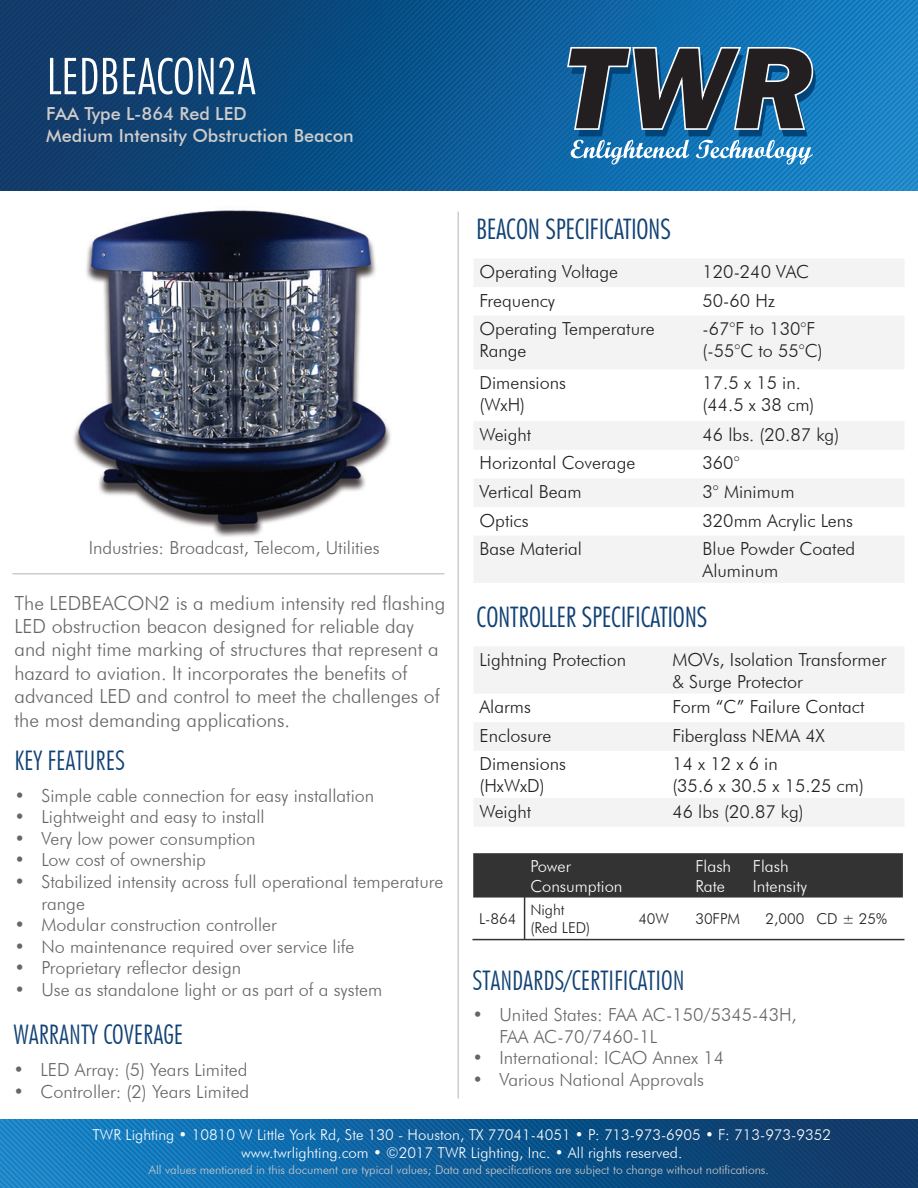
<style>
.page{position:relative;width:918px;height:1188px;background:#fff}
.page>*{position:absolute;margin:0;border:0;box-sizing:border-box;transform-origin:0 0}
.t1{font:300 condensed 51px "Futura BT";color:#fff}
.t2{font:300 condensed 27px "Futura BT";color:#124275}
.t3{font:300 condensed 27px "Futura";color:#124275}
.t4{font:300 19.5px/23.4px "Futura BT";color:#656666}
.t5{font:300 18px/21.6px "Futura BT";color:#656666}
.t6{font:300 18px/21.6px "Futura BT";color:#231f20}
.t7{font:500 18px/21.6px "Futura BT";color:#ceccca}
.t8{font:300 16.5px/19.8px "Futura BT";color:#fff}
.t9{font:300 15px/18px "Futura BT";color:#fff;text-align:center}
.t10{font:300 15px/18px "Futura BT";color:#231f20}
.t11{font:300 12px "Futura BT";color:#ceccca}
</style>
<div class="page">
<img style="left:0;top:1119px;width:918px;height:69px">
<img style="left:0;top:0;width:918px;height:190px">
<svg style="left:566px;top:46px;width:250px;height:119px;background:#346080"></svg>
<svg style="left:474px;top:259px;width:430px;height:324px;fill:#f3f3f3"></svg>
<div style="left:473px;top:853px;width:430px;height:45px;background:#323332"></div>
<hr style="left:524px;top:897px;width:1px;height:42px;background:#323332">
<hr style="left:472px;top:939px;width:432px;height:1px;background:#323332">
<hr style="left:12px;top:573px;width:432px;height:1px;background:#ceccca">
<hr style="left:458px;top:212px;width:1px;height:887px;background:#ceccca">
<svg style="left:474px;top:647px;width:430px;height:179px;fill:#f3f3f3"></svg>
<img style="left:73px;top:210px;width:318px;height:327px">
<h1 class="t1" style="left:46px;top:45px;width:211px">LEDBEACON2A</h1>
<p class="t7" style="left:46px;top:103px;width:309px">FAA Type L-864 Red LED<br>Medium Intensity Obstruction Beacon</p>
<p class="t5" style="left:89px;top:537px;width:292px">Industries: Broadcast, Telecom, Utilities</p>
<p class="t4" style="left:14px;top:591px;width:432px">The LEDBEACON2 is a medium intensity red flashing LED obstruction beacon designed for reliable day and night time marking of structures that represent a hazard to aviation. It incorporates the benefits of advanced LED and control to meet the challenges of the most demanding applications.</p>
<h2 class="t2" style="left:14px;top:744px;width:112px">KEY FEATURES</h2>
<p class="t5" style="left:14px;top:784px;width:361px">• Simple cable connection for easy installation</p>
<p class="t5" style="left:14px;top:806px;width:252px">• Lightweight and easy to install</p>
<p class="t5" style="left:14px;top:827px;width:243px">• Very low power consumption</p>
<p class="t5" style="left:14px;top:849px;width:193px">• Low cost of ownership</p>
<p class="t5" style="left:41px;top:871px;width:403px;text-indent:-27px">• Stabilized intensity across full operational temperature range</p>
<p class="t5" style="left:14px;top:914px;width:264px">• Modular construction controller</p>
<p class="t5" style="left:14px;top:935px;width:341px">• No maintenance required over service life</p>
<p class="t5" style="left:14px;top:957px;width:228px">• Proprietary reflector design</p>
<p class="t5" style="left:14px;top:979px;width:369px">• Use as standalone light or as part of a system</p>
<h2 class="t2" style="left:14px;top:1018px;width:171px">WARRANTY COVERAGE</h2>
<p class="t5" style="left:14px;top:1059px;width:235px">• LED Array: (5) Years Limited</p>
<p class="t5" style="left:14px;top:1080px;width:237px">• Controller: (2) Years Limited</p>
<h2 class="t3" style="left:477px;top:213px;width:196px">BEACON SPECIFICATIONS</h2>
<p class="t6" style="left:480px;top:261px;width:140px">Operating Voltage</p>
<p class="t6" style="left:703px;top:261px;width:108px">120-240 VAC</p>
<p class="t6" style="left:480px;top:289px;width:77px">Frequency</p>
<p class="t6" style="left:703px;top:289px;width:74px">50-60 Hz</p>
<p class="t6" style="left:480px;top:318px;width:177px">Operating Temperature<br>Range</p>
<p class="t6" style="left:703px;top:318px;width:122px">-67°F to 130°F (-55°C to 55°C)</p>
<p class="t6" style="left:480px;top:372px;width:88px">Dimensions (WxH)</p>
<p class="t6" style="left:703px;top:372px;width:113px">17.5 x 15 in. (44.5 x 38 cm)</p>
<p class="t6" style="left:480px;top:424px;width:53px">Weight</p>
<p class="t6" style="left:703px;top:424px;width:138px">46 lbs. (20.87 kg)</p>
<p class="t6" style="left:480px;top:452px;width:157px">Horizontal Coverage</p>
<p class="t6" style="left:703px;top:452px;width:39px">360°</p>
<p class="t6" style="left:480px;top:481px;width:104px">Vertical Beam</p>
<p class="t6" style="left:703px;top:481px;width:94px">3° Minimum</p>
<p class="t6" style="left:480px;top:509px;width:51px">Optics</p>
<p class="t6" style="left:703px;top:509px;width:152px">320mm Acrylic Lens</p>
<p class="t6" style="left:480px;top:538px;width:104px">Base Material</p>
<p class="t6" style="left:703px;top:538px;width:154px">Blue Powder Coated<br>Aluminum</p>
<h2 class="t3" style="left:477px;top:601px;width:232px">CONTROLLER SPECIFICATIONS</h2>
<p class="t6" style="left:480px;top:649px;width:148px">Lightning Protection</p>
<p class="t6" style="left:672px;top:649px;width:216px">MOVs, Isolation Transformer &amp; Surge Protector</p>
<p class="t6" style="left:480px;top:696px;width:53px">Alarms</p>
<p class="t6" style="left:672px;top:696px;width:194px">Form “C” Failure Contact</p>
<p class="t6" style="left:480px;top:725px;width:73px">Enclosure</p>
<p class="t6" style="left:672px;top:725px;width:154px">Fiberglass NEMA 4X</p>
<p class="t6" style="left:480px;top:753px;width:88px">Dimensions (HxWxD)</p>
<p class="t6" style="left:672px;top:753px;width:193px">14 x 12 x 6 in<br>(35.6 x 30.5 x 15.25 cm)</p>
<p class="t6" style="left:480px;top:800px;width:53px">Weight</p>
<p class="t6" style="left:672px;top:800px;width:133px">46 lbs (20.87 kg)</p>
<p class="t8" style="left:530px;top:856px;width:94px">Power<br>Consumption</p>
<p class="t8" style="left:695px;top:856px;width:37px">Flash<br>Rate</p>
<p class="t8" style="left:753px;top:856px;width:56px">Flash<br>Intensity</p>
<p class="t10" style="left:479px;top:909px;width:39px">L-864</p>
<p class="t10" style="left:530px;top:900px;width:62px">Night (Red LED)</p>
<p class="t10" style="left:638px;top:909px;width:32px">40W</p>
<p class="t10" style="left:695px;top:909px;width:46px">30FPM</p>
<p class="t10" style="left:766px;top:909px;width:123px">2,000 CD ± 25%</p>
<h2 class="t2" style="left:473px;top:964px;width:214px">STANDARDS/CERTIFICATION</h2>
<p class="t5" style="left:500px;top:1004px;width:299px;text-indent:-27px">• United States: FAA AC-150/5345-43H,<br>FAA AC-70/7460-1L</p>
<p class="t5" style="left:472px;top:1047px;width:253px">• International: ICAO Annex 14</p>
<p class="t5" style="left:472px;top:1069px;width:233px">• Various National Approvals</p>
<p class="t9" style="left:92px;top:1125px;width:740px">TWR Lighting • 10810 W Little York Rd, Ste 130 - Houston, TX 77041-4051 • P: 713-973-6905 • F: 713-973-9352 www.twrlighting.com • ©2017 TWR Lighting, Inc. • All rights reserved.</p>
<p class="t11" style="left:149px;top:1162px;width:622px">All values mentioned in this document are typical values; Data and specifications are subject to change without notifications.</p>
</div>
